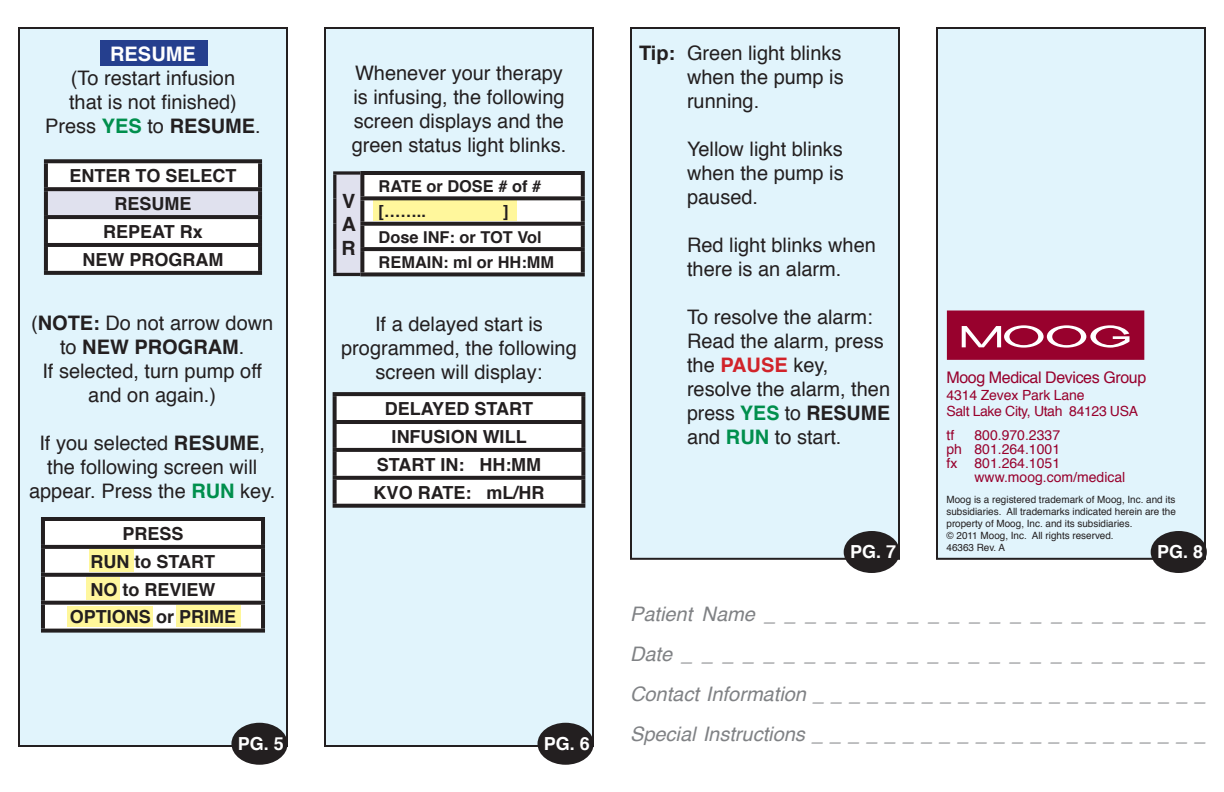
<style>
.page{position:relative;width:1224px;height:792px;background:#fff}
.page>*{position:absolute;margin:0;border:0;box-sizing:border-box;transform-origin:0 0}
.t1{font:20px/24px "Helvetica";color:#231f20;text-align:center}
.t2{font:italic 20px/40px "Helvetica";color:#808285;text-align:justify}
.t3{font:700 20px "Helvetica";color:#fff}
.t4{font:700 19.6px/23.6px "Helvetica";color:#231f20;text-align:justify}
.t5{font:700 18px/28px "Helvetica";color:#231f20;text-align:center}
.t6{font:700 18px "Helvetica";color:#fff}
.t7{font:700 16.4px/25.4px "Helvetica";color:#231f20}
.t8{font:16px "Helvetica";letter-spacing:-.025em;color:#98012d}
.t9{font:14px "Helvetica";color:#98012d}
.t10{font:14px/16.8px "Helvetica";letter-spacing:-.025em;color:#98012d}
.t11{font:10px/12px "Helvetica";color:#231f20}
.s1{font-weight:700;color:#008f4d}
.s2{font-weight:700}
.s3{font-weight:700;color:#d1232a}
</style>
<div class="page">
<div style="left:19px;top:28px;width:268px;height:718px;background:#e1f4fc"></div>
<div style="left:18px;top:27px;width:270px;height:720px;border:2px solid #231f20"></div>
<div style="left:325px;top:28px;width:268px;height:718px;background:#e1f4fc"></div>
<div style="left:324px;top:27px;width:270px;height:720px;border:2px solid #231f20"></div>
<div style="left:337px;top:396px;width:244px;height:108px;background:#fff"></div>
<svg style="left:333px;top:392px;width:252px;height:4px"></svg>
<svg style="left:333px;top:396px;width:4px;height:24px"></svg>
<svg style="left:581px;top:396px;width:4px;height:24px"></svg>
<hr style="left:333px;top:420px;width:252px;height:4px;background:#231f20">
<svg style="left:333px;top:424px;width:4px;height:24px"></svg>
<svg style="left:581px;top:424px;width:4px;height:24px"></svg>
<svg style="left:333px;top:448px;width:252px;height:4px"></svg>
<svg style="left:333px;top:452px;width:4px;height:24px"></svg>
<svg style="left:581px;top:452px;width:4px;height:24px"></svg>
<svg style="left:333px;top:476px;width:252px;height:4px"></svg>
<svg style="left:333px;top:480px;width:4px;height:24px"></svg>
<svg style="left:581px;top:480px;width:4px;height:24px"></svg>
<svg style="left:333px;top:504px;width:252px;height:4px"></svg>
<div style="left:335px;top:172px;width:248px;height:102px;background:#fff"></div>
<div style="left:373px;top:200px;width:144px;height:21px;background:#fff79c"></div>
<div style="left:335px;top:173px;width:27px;height:101px;background:#e0e1ee"></div>
<svg style="left:333px;top:171px;width:27px;height:4px"></svg>
<hr style="left:333px;top:175px;width:3px;height:23px;background:#231f20">
<hr style="left:333px;top:198px;width:3px;height:26px;background:#231f20">
<hr style="left:333px;top:224px;width:3px;height:25px;background:#231f20">
<hr style="left:333px;top:249px;width:3px;height:24px;background:#231f20">
<hr style="left:333px;top:273px;width:27px;height:3px;background:#231f20">
<hr style="left:360px;top:171px;width:225px;height:4px;background:#231f20">
<svg style="left:360px;top:175px;width:4px;height:21px"></svg>
<svg style="left:581px;top:175px;width:4px;height:21px"></svg>
<svg style="left:360px;top:196px;width:225px;height:4px"></svg>
<svg style="left:360px;top:200px;width:4px;height:22px"></svg>
<svg style="left:581px;top:200px;width:4px;height:22px"></svg>
<svg style="left:360px;top:222px;width:225px;height:4px"></svg>
<svg style="left:360px;top:226px;width:4px;height:21px"></svg>
<svg style="left:581px;top:226px;width:4px;height:21px"></svg>
<svg style="left:360px;top:247px;width:225px;height:4px"></svg>
<svg style="left:360px;top:251px;width:4px;height:21px"></svg>
<svg style="left:581px;top:251px;width:4px;height:21px"></svg>
<svg style="left:360px;top:272px;width:225px;height:4px"></svg>
<div style="left:100px;top:41px;width:108px;height:25px;background:#253f8e"></div>
<div style="left:48px;top:163px;width:210px;height:80px;background:#fff"></div>
<div style="left:46px;top:189px;width:214px;height:28px;background:#e0e1ee"></div>
<div style="left:46px;top:245px;width:214px;height:28px;background:#fff"></div>
<svg style="left:44px;top:159px;width:218px;height:4px"></svg>
<svg style="left:44px;top:163px;width:4px;height:24px"></svg>
<svg style="left:258px;top:163px;width:4px;height:24px"></svg>
<svg style="left:44px;top:187px;width:218px;height:4px"></svg>
<hr style="left:44px;top:191px;width:4px;height:24px;background:#231f20">
<hr style="left:258px;top:191px;width:4px;height:24px;background:#231f20">
<svg style="left:44px;top:215px;width:218px;height:4px"></svg>
<svg style="left:44px;top:219px;width:4px;height:24px"></svg>
<svg style="left:258px;top:219px;width:4px;height:24px"></svg>
<hr style="left:44px;top:243px;width:218px;height:4px;background:#231f20">
<svg style="left:44px;top:247px;width:4px;height:24px"></svg>
<svg style="left:258px;top:247px;width:4px;height:24px"></svg>
<svg style="left:44px;top:271px;width:218px;height:4px"></svg>
<div style="left:45px;top:519px;width:217px;height:110px;background:#fff"></div>
<div style="left:67px;top:606px;width:86px;height:20px;background:#fff79a"></div>
<div style="left:86px;top:577px;width:34px;height:23px;background:#fff79e"></div>
<div style="left:89px;top:549px;width:45px;height:23px;background:#fff79a"></div>
<div style="left:176px;top:605px;width:65px;height:21px;background:#fff79a"></div>
<hr style="left:41px;top:517px;width:224px;height:4px;background:#231f20">
<hr style="left:41px;top:521px;width:4px;height:24px;background:#231f20">
<hr style="left:261px;top:521px;width:4px;height:24px;background:#231f20">
<svg style="left:41px;top:545px;width:224px;height:4px"></svg>
<hr style="left:41px;top:549px;width:4px;height:24px;background:#231f20">
<hr style="left:261px;top:549px;width:4px;height:24px;background:#231f20">
<svg style="left:41px;top:573px;width:224px;height:4px"></svg>
<hr style="left:41px;top:577px;width:4px;height:24px;background:#231f20">
<hr style="left:261px;top:577px;width:4px;height:24px;background:#231f20">
<svg style="left:41px;top:601px;width:224px;height:4px"></svg>
<hr style="left:41px;top:605px;width:4px;height:24px;background:#231f20">
<hr style="left:261px;top:605px;width:4px;height:24px;background:#231f20">
<svg style="left:41px;top:629px;width:224px;height:4px"></svg>
<div style="left:631px;top:28px;width:268px;height:531px;background:#e1f4fc"></div>
<div style="left:630px;top:27px;width:270px;height:533px;border:2px solid #231f20"></div>
<div style="left:937px;top:28px;width:268px;height:531px;background:#e1f4fc"></div>
<div style="left:936px;top:27px;width:270px;height:533px;border:2px solid #231f20"></div>
<div style="left:231px;top:723px;width:57px;height:42px;background:#231f20;border-radius:50%"></div>
<div style="left:538px;top:723px;width:56px;height:42px;background:#231f20;border-radius:50%"></div>
<div style="left:844px;top:531px;width:56px;height:42px;background:#231f20;border-radius:50%"></div>
<div style="left:1151px;top:531px;width:56px;height:42px;background:#231f20;border-radius:50%"></div>
<svg style="left:947px;top:310px;width:197px;height:50px;background:#a6254b"></svg>
<p class="t3" style="left:110px;top:38px;width:87px">RESUME</p>
<p class="t1" style="left:45px;top:67px;width:217px">(To restart infusion<br>that is not finished)<br>Press <span class="s1">YES</span> to <span class="s2">RESUME</span>.</p>
<p class="t5" style="left:70px;top:162px;width:168px">ENTER TO SELECT<br>RESUME<br>REPEAT Rx<br>NEW PROGRAM</p>
<p class="t1" style="left:31px;top:311px;width:244px">(<span class="s2">NOTE:</span> Do not arrow down to <span class="s2">NEW PROGRAM</span>.<br>If selected, turn pump off and on again.)</p>
<p class="t1" style="left:29px;top:431px;width:248px">If you selected <span class="s2">RESUME</span>, the following screen will appear. Press the <span class="s1">RUN</span> key.</p>
<p class="t5" style="left:70px;top:520px;width:168px">PRESS<br>RUN to START<br>NO to REVIEW<br>OPTIONS or PRIME</p>
<p class="t1" style="left:352px;top:62px;width:216px;text-align:left">Whenever your therapy is infusing, the following screen displays and the green status light blinks.</p>
<p class="t4" style="left:342px;top:189px;width:16px">V A R</p>
<p class="t7" style="left:379px;top:174px;width:164px">RATE or DOSE # of # [……..</p>
<p class="t7" style="left:379px;top:199px;width:177px;text-indent:125px">]<br>Dose INF: or TOT Vol<br>REMAIN: ml or HH:MM</p>
<p class="t1" style="left:341px;top:313px;width:237px">If a delayed start is programmed, the following screen will display:</p>
<p class="t5" style="left:374px;top:395px;width:172px">DELAYED START<br>INFUSION WILL<br>START IN: HH:MM<br>KVO RATE: mL/HR</p>
<p class="t6" style="left:238px;top:729px;width:48px">PG. 5</p>
<p class="t6" style="left:544px;top:729px;width:48px">PG. 6</p>
<p class="t1" style="left:687px;top:42px;width:158px;text-align:justify;text-indent:-48px"><span class="s2">Tip:</span> Green light blinks when the pump is running.</p>
<p class="t1" style="left:687px;top:138px;width:158px;text-align:justify">Yellow light blinks when the pump is paused.</p>
<p class="t1" style="left:687px;top:234px;width:190px;text-align:left">Red light blinks when there is an alarm.</p>
<p class="t1" style="left:687px;top:306px;width:205px;text-align:left">To resolve the alarm:<br>Read the alarm, press the <span class="s3">PAUSE</span> key, resolve the alarm, then press <span class="s1">YES</span> to <span class="s2">RESUME </span>and <span class="s1">RUN</span> to start.</p>
<p class="t8" style="left:946px;top:365px;width:201px">Moog Medical Devices Group</p>
<p class="t10" style="left:946px;top:387px;width:193px">4314 Zevex Park Lane<br>Salt Lake City, Utah 84123 USA</p>
<p class="t9" style="left:946px;top:425px;width:9px">tf</p>
<p class="t9" style="left:974px;top:425px;width:87px">800.970.2337</p>
<p class="t9" style="left:946px;top:439px;width:115px">ph 801.264.1001</p>
<p class="t9" style="left:946px;top:453px;width:115px">fx 801.264.1051</p>
<p class="t9" style="left:974px;top:467px;width:152px">www.moog.com/medical</p>
<p class="t11" style="left:946px;top:493px;width:231px">Moog is a registered trademark of Moog, Inc. and its subsidiaries. All trademarks indicated herein are the property of Moog, Inc. and its subsidiaries.<br>© 2011 Moog, Inc. All rights reserved.<br>46363 Rev. A</p>
<p class="t6" style="left:850px;top:537px;width:48px">PG. 7</p>
<p class="t6" style="left:1157px;top:537px;width:48px">PG. 8</p>
<p class="t2" style="left:630px;top:595px;width:577px">Patient Name _ _ _ _ _ _ _ _ _ _ _ _ _ _ _ _ _ _ _ _ _ _ Date _ _ _ _ _ _ _ _ _ _ _ _ _ _ _ _ _ _ _ _ _ _ _ _ _ _ Contact Information _ _ _ _ _ _ _ _ _ _ _ _ _ _ _ _ _ _ _ _ _ _ Special Instructions _ _ _ _ _ _ _ _ _ _ _ _ _ _ _ _ _ _ _ _ _ _</p>
</div>
